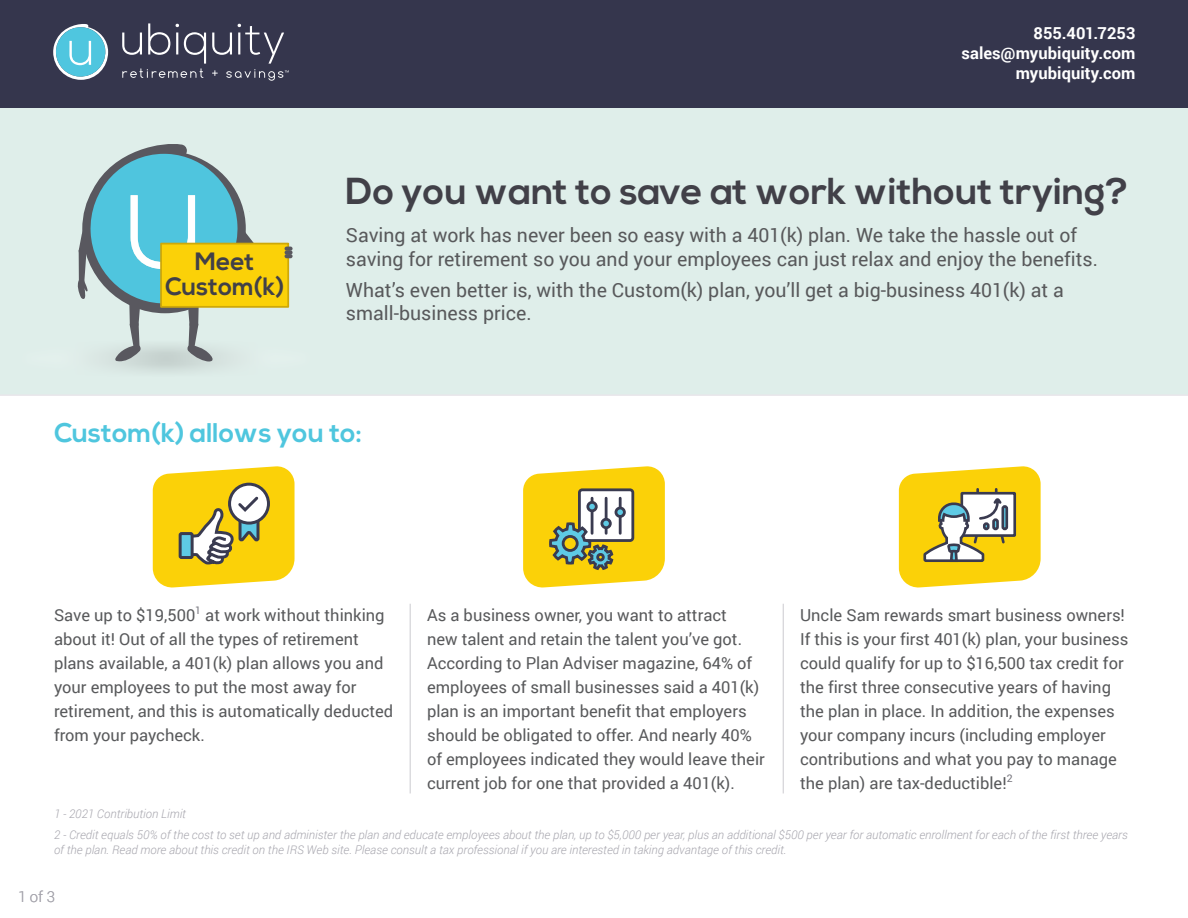
<style>
.page{position:relative;width:1188px;height:918px;background:#fff}
.page>*{position:absolute;margin:0;border:0;box-sizing:border-box;transform-origin:0 0}
.t1{font:700 37.5px "Nexa";color:#414048}
.t2{font:700 27px "Nexa";color:#4fc6de}
.t3{font:700 25.05px/25.2px "Nexa";color:#414048;text-align:center}
.t4{font:19.5px/23.4px "Roboto";color:#58595b}
.t5{font:16.5px/24px "Roboto";color:#58595b}
.t6{font:700 16.5px/19.8px "Roboto";letter-spacing:.005em;color:#fff;text-align:right}
.t7{font:300 15px "Roboto";color:#a7a6ae}
.t8{font:italic 300 12px/21.1px "Roboto";color:#a7a6ae}
.t9{font:10.5px "Roboto";color:#74737b}
</style>
<div class="page">
<div style="left:0;top:101px;width:1188px;height:293px;background:#dfeeea"></div>
<img style="left:109px;top:361px;width:114px;height:11px">
<svg style="left:77px;top:144px;width:216px;height:217px"></svg>
<div style="left:0;top:0;width:1188px;height:108px;background:#35364d"></div>
<hr style="left:410px;top:604px;width:1px;height:189px;background:#cbcacf">
<hr style="left:783px;top:604px;width:1px;height:189px;background:#cbcacf">
<svg style="left:122px;top:23px;width:84px;height:55px"></svg>
<svg style="left:212px;top:23px;width:77px;height:58px"></svg>
<svg style="left:53px;top:24px;width:55px;height:56px"></svg>
<hr style="left:0;top:394px;width:1188px;height:2px;background:#e8e6ea">
<svg style="left:153px;top:467px;width:142px;height:120px"></svg>
<div style="left:180px;top:534px;width:12px;height:24px;background:#5ecae5"></div>
<div style="left:179px;top:532px;width:15px;height:27px;border:3px solid #3a3b50"></div>
<svg style="left:523px;top:467px;width:142px;height:120px"></svg>
<div style="left:596px;top:553px;width:9px;height:8px;border:3px solid #3a3b50;border-radius:50%"></div>
<svg style="left:899px;top:467px;width:142px;height:120px"></svg>
<h3 class="t3" style="left:165px;top:249px;width:121px">Meet<br>Custom(k)</h3>
<p class="t6" style="left:962px;top:24px;width:175px">855.401.7253 sales@myubiquity.com myubiquity.com</p>
<h1 class="t1" style="left:346px;top:175px;width:784px">Do you want to save at work without trying?</h1>
<p class="t4" style="left:346px;top:225px;width:754px">Saving at work has never been so easy with a 401(k) plan. We take the hassle out of saving for retirement so you and your employees can just relax and enjoy the benefits.</p>
<p class="t4" style="left:346px;top:279px;width:719px">What’s even better is, with the Custom(k) plan, you’ll get a big-business 401(k) at a small-business price.</p>
<h2 class="t2" style="left:54px;top:421px;width:310px">Custom(k) allows you to:</h2>
<p class="t5" style="left:54px;top:604px;width:143px">Save up to $19,500</p>
<p class="t9" style="left:195px;top:605px;width:7px">1</p>
<p class="t5" style="left:54px;top:604px;width:341px;text-indent:151px">at work without thinking about it! Out of all the types of retirement plans available, a 401(k) plan allows you and your employees to put the most away for retirement, and this is automatically deducted from your paycheck.</p>
<p class="t5" style="left:427px;top:604px;width:339px">As a business owner, you want to attract<br>new talent and retain the talent you’ve got.<br>According to Plan Adviser magazine, 64% of employees of small businesses said a 401(k) plan is an important benefit that employers should be obligated to offer. And nearly 40% of employees indicated they would leave their current job for one that provided a 401(k).</p>
<p class="t5" style="left:800px;top:604px;width:330px">Uncle Sam rewards smart business owners!<br>If this is your first 401(k) plan, your business could qualify for up to $16,500 tax credit for the first three consecutive years of having the plan in place. In addition, the expenses your company incurs (including employer contributions and what you pay to manage the plan) are tax-deductible!</p>
<p class="t9" style="left:1007px;top:773px;width:7px">2</p>
<p class="t8" style="left:54px;top:804px;width:1075px">1 - 2021 Contribution Limit<br>2 - Credit equals 50% of the cost to set up and administer the plan and educate employees about the plan, up to $5,000 per year, plus an additional $500 per year for automatic enrollment for each of the first three years</p>
<p class="t8" style="left:54px;top:840px;width:734px">of the plan. Read more about this credit on the IRS Web site. Please consult a tax professional if you are interested in taking advantage of this credit.</p>
<p class="t7" style="left:18px;top:890px;width:39px">1 of 3</p>
</div>
